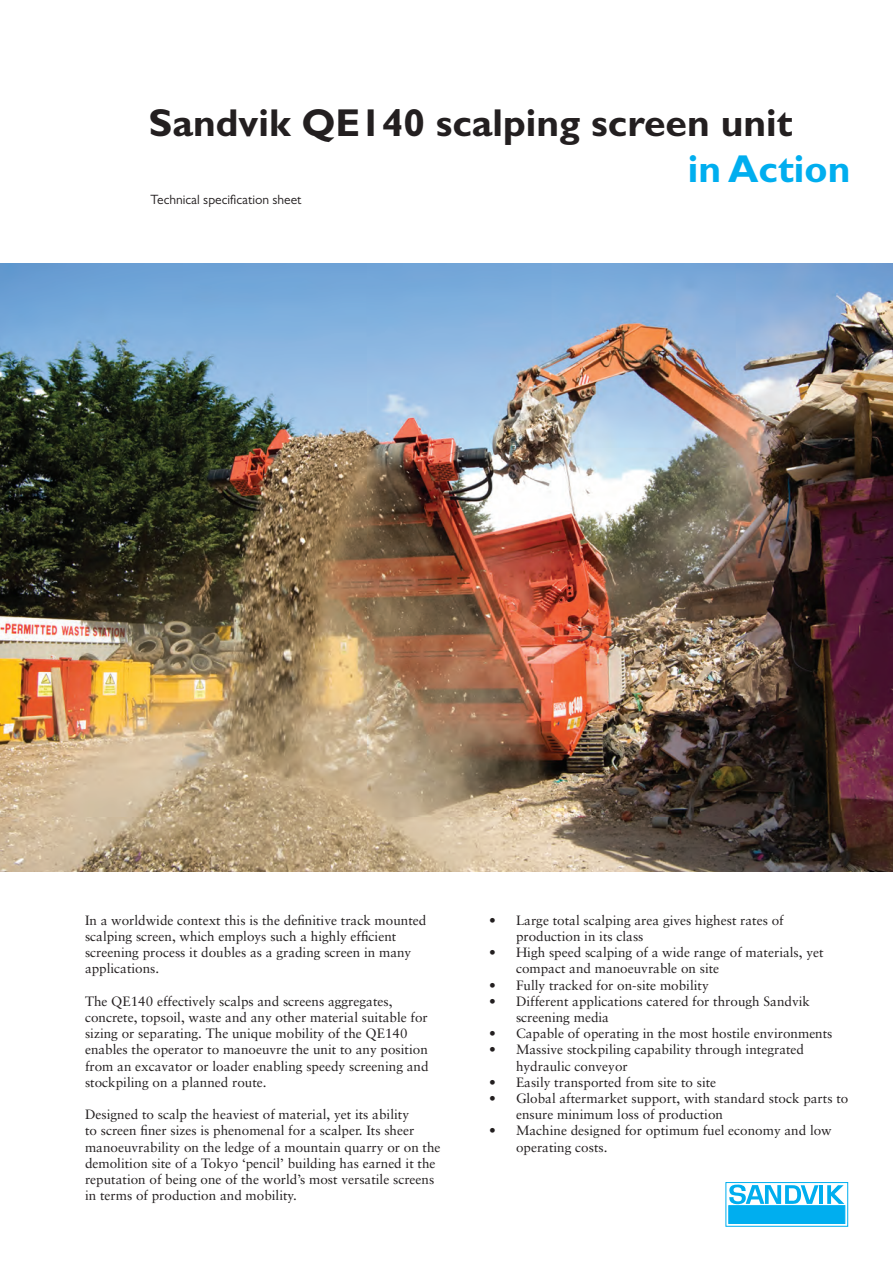
<style>
.page{position:relative;width:893px;height:1263px;background:#fff}
.page>*{position:absolute;margin:0;border:0;box-sizing:border-box;transform-origin:0 0}
.t1{font:700 39px "Gill Sans";color:#231f20}
.t2{font:700 39px "Gill Sans";color:#00aeef}
.Sabon_Roman_LT_9pt{font:13.5px/16.2px "Sabon LT";color:#231f20}
.t3{font:13.5px "Gill Sans";color:#231f20}
</style>
<div class="page">
<div style="left:725px;top:1182px;width:123px;height:45px;background:#fff;border:1px solid #00aeef"></div>
<div style="left:729px;top:1206px;width:116px;height:17px;background:#00aeef"></div>
<div style="left:728px;top:1205px;width:117px;height:19px;border:1px solid #00aeef"></div>
<hr style="left:819px;top:1185px;width:4px;height:19px;background:#00aeef">
<svg style="left:827px;top:1185px;width:17px;height:19px"></svg>
<svg style="left:729px;top:1184px;width:89px;height:20px"></svg>
<img style="left:0;top:264px;width:893px;height:608px">
<p class="t1" style="left:149px;top:99px;width:645px">Sandvik QE140 scalping screen unit</p>
<p class="t2" style="left:688px;top:146px;width:164px">in Action</p>
<p class="t3" style="left:151px;top:192px;width:152px">Technical specification sheet</p>
<p class="Sabon_Roman_LT_9pt" style="left:85px;top:912px;width:343px">In a worldwide context this is the definitive track mounted scalping screen, which employs such a highly efficient screening process it doubles as a grading screen in many applications.</p>
<p class="Sabon_Roman_LT_9pt" style="left:85px;top:993px;width:345px">The QE140 effectively scalps and screens aggregates, concrete, topsoil, waste and any other material suitable for sizing or separating. The unique mobility of the QE140 enables the operator to manoeuvre the unit to any position from an excavator or loader enabling speedy screening and stockpiling on a planned route.</p>
<p class="Sabon_Roman_LT_9pt" style="left:85px;top:1106px;width:357px">Designed to scalp the heaviest of material, yet its ability<br>to screen finer sizes is phenomenal for a scalper. Its sheer manoeuvrability on the ledge of a mountain quarry or on the demolition site of a Tokyo ‘pencil’ building has earned it the reputation of being one of the world’s most versatile screens in terms of production and mobility.</p>
<p class="Sabon_Roman_LT_9pt" style="left:516px;top:912px;width:269px;text-indent:-27px">• Large total scalping area gives highest rates of production in its class</p>
<p class="Sabon_Roman_LT_9pt" style="left:516px;top:944px;width:309px;text-indent:-27px">• High speed scalping of a wide range of materials, yet compact and manoeuvrable on site</p>
<p class="Sabon_Roman_LT_9pt" style="left:489px;top:976px;width:221px">• Fully tracked for on-site mobility</p>
<p class="Sabon_Roman_LT_9pt" style="left:516px;top:993px;width:296px;text-indent:-27px">• Different applications catered for through Sandvik screening media</p>
<p class="Sabon_Roman_LT_9pt" style="left:489px;top:1025px;width:345px">• Capable of operating in the most hostile environments</p>
<p class="Sabon_Roman_LT_9pt" style="left:516px;top:1041px;width:290px;text-indent:-27px">• Massive stockpiling capability through integrated hydraulic conveyor</p>
<p class="Sabon_Roman_LT_9pt" style="left:489px;top:1074px;width:229px">• Easily transported from site to site</p>
<p class="Sabon_Roman_LT_9pt" style="left:516px;top:1090px;width:334px;text-indent:-27px">• Global aftermarket support, with standard stock parts to ensure minimum loss of production</p>
<p class="Sabon_Roman_LT_9pt" style="left:516px;top:1122px;width:317px;text-indent:-27px">• Machine designed for optimum fuel economy and low operating costs.</p>
</div>
